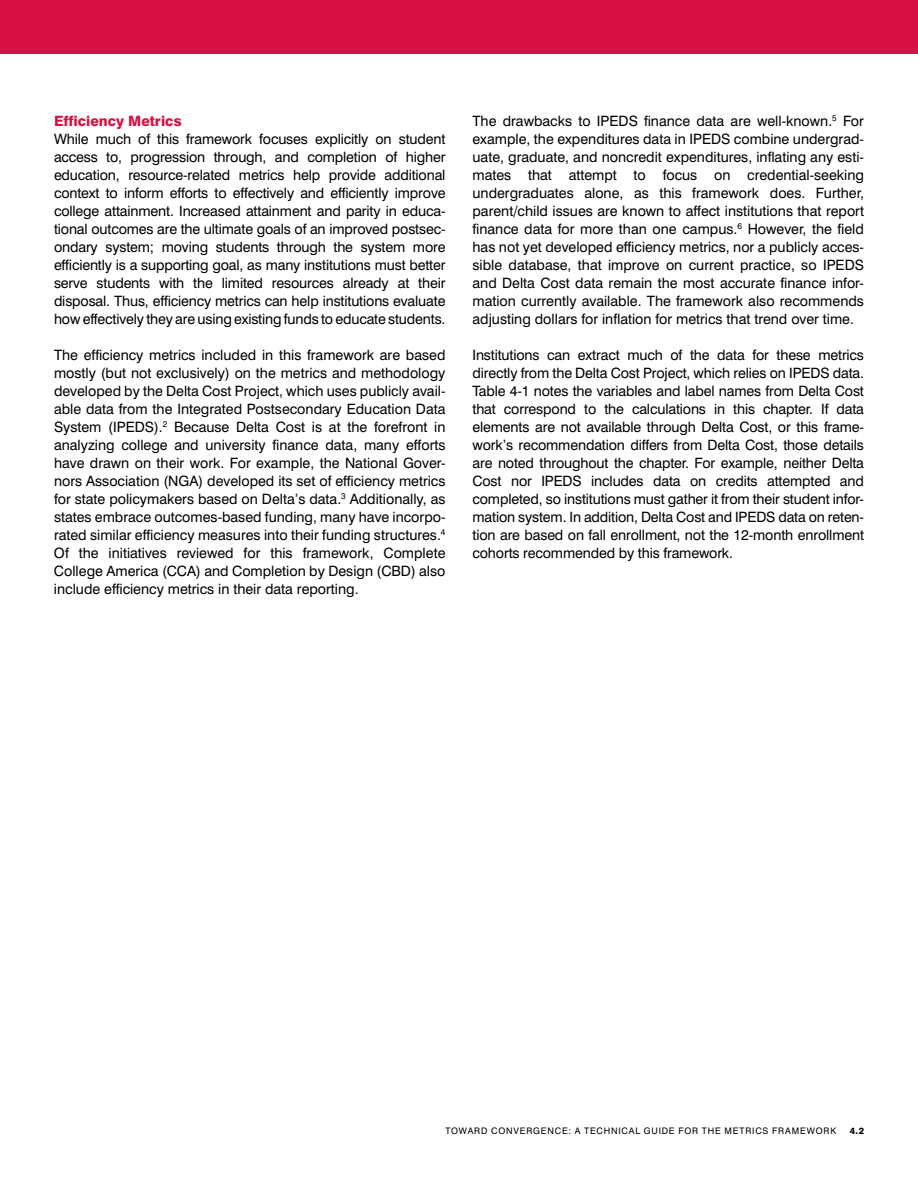
<style>
.page{position:relative;width:918px;height:1188px;background:#fff}
.page>*{position:absolute;margin:0;border:0;box-sizing:border-box;transform-origin:0 0}
.t1{font:14.25px/18px "Swiss 721 BT";letter-spacing:-.005em;color:#000;text-align:justify}
.t2{font:800 14.25px "Swiss 721 BT";color:#d71144}
.t3{font:9px "Swiss 721 BT";letter-spacing:.095em;color:#000}
.t4{font:800 9px "Swiss 721 BT";color:#000}
</style>
<div class="page">
<div style="left:0;top:0;width:918px;height:54px;background:#d71144"></div>
<p class="t2" style="left:54px;top:112px;width:129px">Efficiency Metrics</p>
<p class="t1" style="left:54px;top:130px;width:393px">While much of this framework focuses explicitly on student access to, progression through, and completion of higher education, resource-related metrics help provide additional context to inform efforts to effectively and efficiently improve college attainment. Increased attainment and parity in educa&shy;tional outcomes are the ultimate goals of an improved postsec&shy;ondary system; moving students through the system more efficiently is a supporting goal, as many institutions must better serve students with the limited resources already at their disposal. Thus, efficiency metrics can help institutions evaluate how effectively they are using existing funds to educate students.</p>
<p class="t1" style="left:54px;top:346px;width:393px">The efficiency metrics included in this framework are based mostly (but not exclusively) on the metrics and methodology developed by the Delta Cost Project, which uses publicly avail&shy;able data from the Integrated Postsecondary Education Data System (IPEDS).<sup>2</sup> Because Delta Cost is at the forefront in analyzing college and university finance data, many efforts have drawn on their work. For example, the National Gover&shy;nors Association (NGA) developed its set of efficiency metrics for state policymakers based on Delta’s data.<sup>3</sup> Additionally, as states embrace outcomes-based funding, many have incorpo&shy;rated similar efficiency measures into their funding structures.<sup>4<br></sup>Of the initiatives reviewed for this framework, Complete College America (CCA) and Completion by Design (CBD) also include efficiency metrics in their data reporting.</p>
<p class="t1" style="left:472px;top:112px;width:393px">The drawbacks to IPEDS finance data are well-known.<sup>5</sup> For example, the expenditures data in IPEDS combine undergrad&shy;uate, graduate, and noncredit expenditures, inflating any esti&shy;mates that attempt to focus on credential-seeking undergraduates alone, as this framework does. Further, parent/child issues are known to affect institutions that report finance data for more than one campus.<sup>6</sup> However, the field has not yet developed efficiency metrics, nor a publicly acces&shy;sible database, that improve on current practice, so IPEDS and Delta Cost data remain the most accurate finance infor&shy;mation currently available. The framework also recommends adjusting dollars for inflation for metrics that trend over time.</p>
<p class="t1" style="left:473px;top:346px;width:393px">Institutions can extract much of the data for these metrics directly from the Delta Cost Project, which relies on IPEDS data.<br>Table 4-1 notes the variables and label names from Delta Cost that correspond to the calculations in this chapter. If data elements are not available through Delta Cost, or this frame&shy;work’s recommendation differs from Delta Cost, those details are noted throughout the chapter. For example, neither Delta Cost nor IPEDS includes data on credits attempted and completed, so institutions must gather it from their student infor&shy;mation system. In addition, Delta Cost and IPEDS data on reten&shy;tion are based on fall enrollment, not the 12-month enrollment cohorts recommended by this framework.</p>
<p class="t3" style="left:446px;top:1125px;width:392px">TOWARD CONVERGENCE: A TECHNICAL GUIDE FOR THE METRICS FRAMEWORK</p>
<p class="t4" style="left:850px;top:1125px;width:16px">4.2</p>
</div>
